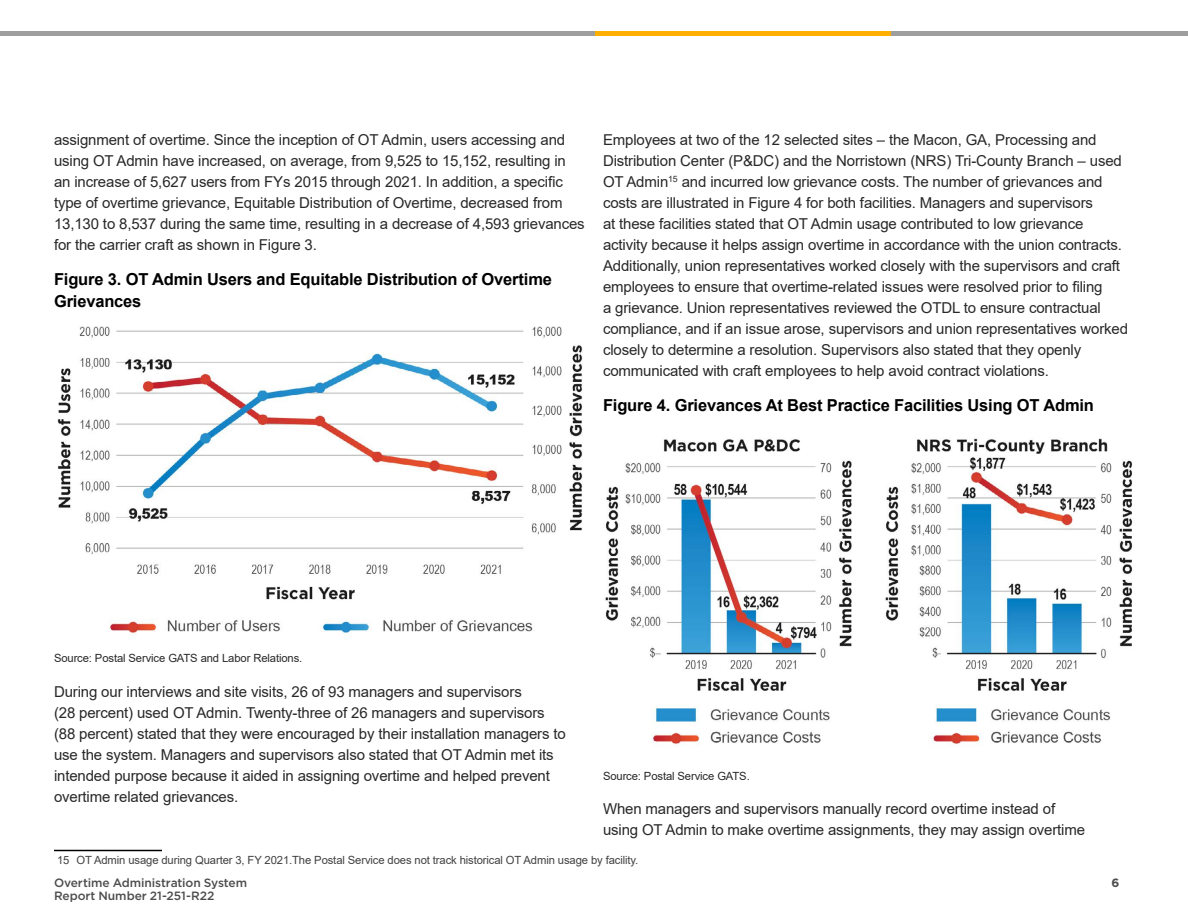
<style>
.page{position:relative;width:1188px;height:918px;background:#fff}
.page>*{position:absolute;margin:0;border:0;box-sizing:border-box;transform-origin:0 0}
.t1{font:700 16.5px/21.8px "Arial";letter-spacing:-.01em;color:#000}
.t2{font:15px/21px "Arial";letter-spacing:-.01em;color:#292829}
.t3{font:500 12px/13.5px "Gotham";letter-spacing:-.005em;color:#4d4d4f}
.t4{font:700 12px "Gotham";color:#4d4d4f}
.t5{font:11.25px "Arial";letter-spacing:-.01em;color:#414042}
.t6{font:11.25px "Arial";letter-spacing:-.01em;color:#292829}
</style>
<div class="page">
<img style="left:57px;top:326px;width:526px;height:311px">
<hr style="left:54px;top:850px;width:108px;height:1px;background:#000">
<img style="left:605px;top:438px;width:528px;height:308px">
<hr style="left:0;top:32px;width:1188px;height:4px;background:#9e9e9e">
<hr style="left:595px;top:32px;width:295px;height:4px;background:#ffaf00">
<p class="t2" style="left:54px;top:129px;width:532px">assignment of overtime. Since the inception of OT Admin, users accessing and using OT Admin have increased, on average, from 9,525 to 15,152, resulting in an increase of 5,627 users from FYs 2015 through 2021. In addition, a specific type of overtime grievance, Equitable Distribution of Overtime, decreased from 13,130 to 8,537 during the same time, resulting in a decrease of 4,593 grievances for the carrier craft as shown in Figure 3.</p>
<p class="t1" style="left:54px;top:268px;width:500px">Figure 3. OT Admin Users and Equitable Distribution of Overtime<br>Grievances</p>
<p class="t2" style="left:603px;top:129px;width:527px">Employees at two of the 12 selected sites – the Macon, GA, Processing and Distribution Center (P&amp;DC) and the Norristown (NRS) Tri-County Branch – used OT Admin<sup>15</sup> and incurred low grievance costs. The number of grievances and costs are illustrated in Figure 4 for both facilities. Managers and supervisors<br>at these facilities stated that OT Admin usage contributed to low grievance activity because it helps assign overtime in accordance with the union contracts.<br>Additionally, union representatives worked closely with the supervisors and craft employees to ensure that overtime-related issues were resolved prior to filing<br>a grievance. Union representatives reviewed the OTDL to ensure contractual compliance, and if an issue arose, supervisors and union representatives worked closely to determine a resolution. Supervisors also stated that they openly communicated with craft employees to help avoid contract violations.</p>
<p class="t1" style="left:603px;top:394px;width:493px">Figure 4. Grievances At Best Practice Facilities Using OT Admin</p>
<p class="t6" style="left:54px;top:650px;width:250px">Source: Postal Service GATS and Labor Relations.</p>
<p class="t2" style="left:54px;top:681px;width:513px">During our interviews and site visits, 26 of 93 managers and supervisors<br>(28 percent) used OT Admin. Twenty-three of 26 managers and supervisors (88 percent) stated that they were encouraged by their installation managers to use the system. Managers and supervisors also stated that OT Admin met its intended purpose because it aided in assigning overtime and helped prevent overtime related grievances.</p>
<p class="t6" style="left:603px;top:768px;width:148px">Source: Postal Service GATS.</p>
<p class="t2" style="left:603px;top:798px;width:484px">When managers and supervisors manually record overtime instead of using OT Admin to make overtime assignments, they may assign overtime</p>
<p class="t5" style="left:57px;top:852px;width:583px">15 OT Admin usage during Quarter 3, FY 2021.The Postal Service does not track historical OT Admin usage by facility.</p>
<p class="t3" style="left:54px;top:875px;width:195px">Overtime Administration System<br>Report Number 21-251-R22</p>
<p class="t4" style="left:1112px;top:875px;width:9px">6</p>
</div>
